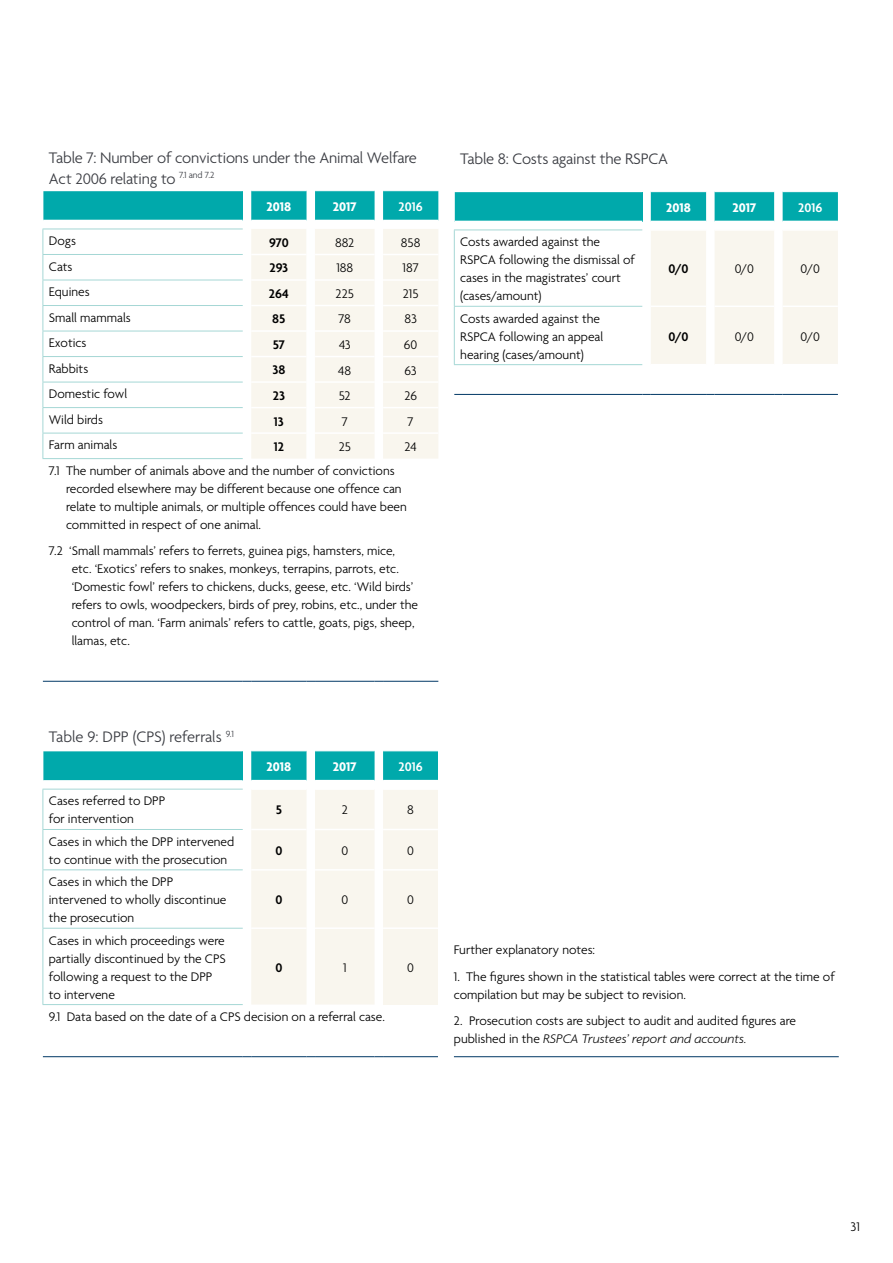
<style>
.page{position:relative;width:893px;height:1263px;background:#fff}
.page>*{position:absolute;margin:0;border:0;box-sizing:border-box;transform-origin:0 0}
.t1{font:300 16.5px/21px "Agenda";letter-spacing:-.01em;color:#393b41}
.t2{font:300 13.5px/18px "Agenda";color:#000}
.t3{font:600 13.5px "Agenda";color:#000}
.t4{font:700 13.5px "Agenda";color:#fff}
.t5{font:600 13.5px "Agenda";color:#fff}
.s1{font-style:italic}
</style>
<div class="page">
<div style="left:43px;top:751px;width:200px;height:30px;background:#00a9ab"></div>
<svg style="left:44px;top:870px;width:394px;height:135px"></svg>
<svg style="left:251px;top:790px;width:187px;height:214px;background:#f9f7ef"></svg>
<div style="left:383px;top:928px;width:55px;height:76px;background:#f9f6ee"></div>
<hr style="left:43px;top:751px;width:200px;height:1px;background:#fff">
<hr style="left:43px;top:751px;width:1px;height:30px;background:#fff">
<svg style="left:251px;top:751px;width:187px;height:29px;background:#1bb2b3"></svg>
<hr style="left:251px;top:829px;width:56px;height:1px;background:#fff">
<hr style="left:315px;top:829px;width:60px;height:1px;background:#fff">
<hr style="left:383px;top:829px;width:55px;height:1px;background:#fff">
<hr style="left:251px;top:869px;width:56px;height:1px;background:#fff">
<hr style="left:315px;top:869px;width:60px;height:1px;background:#fff">
<hr style="left:383px;top:869px;width:55px;height:1px;background:#fff">
<hr style="left:251px;top:927px;width:56px;height:2px;background:#fff">
<hr style="left:315px;top:927px;width:60px;height:2px;background:#fff">
<hr style="left:383px;top:927px;width:55px;height:2px;background:#fff">
<hr style="left:43px;top:780px;width:200px;height:1px;background:#fff">
<hr style="left:43px;top:1004px;width:200px;height:1px;background:#a5d7d5">
<hr style="left:43px;top:1056px;width:200px;height:1px;background:#003865">
<hr style="left:251px;top:1056px;width:56px;height:1px;background:#003865">
<hr style="left:315px;top:1056px;width:60px;height:1px;background:#003865">
<hr style="left:383px;top:1056px;width:55px;height:1px;background:#003865">
<hr style="left:43px;top:789px;width:1px;height:40px;background:#a5d7d5">
<hr style="left:43px;top:789px;width:200px;height:1px;background:#a5d7d5">
<hr style="left:43px;top:830px;width:1px;height:39px;background:#a5d7d5">
<hr style="left:43px;top:829px;width:200px;height:1px;background:#a5d7d5">
<hr style="left:43px;top:870px;width:1px;height:58px;background:#a5d7d5">
<hr style="left:43px;top:869px;width:200px;height:1px;background:#a5d7d5">
<hr style="left:43px;top:928px;width:1px;height:76px;background:#a5d7d5">
<hr style="left:43px;top:928px;width:200px;height:1px;background:#a5d7d5">
<div style="left:43px;top:191px;width:200px;height:29px;background:#00a9ab"></div>
<svg style="left:251px;top:191px;width:187px;height:29px;background:#1bb2b3"></svg>
<svg style="left:43px;top:279px;width:395px;height:402px"></svg>
<svg style="left:251px;top:229px;width:187px;height:230px"></svg>
<hr style="left:43px;top:681px;width:200px;height:1px;background:#003865">
<hr style="left:251px;top:681px;width:56px;height:1px;background:#003865">
<hr style="left:315px;top:681px;width:60px;height:1px;background:#003865">
<hr style="left:383px;top:681px;width:55px;height:1px;background:#003865">
<hr style="left:43px;top:229px;width:200px;height:1px;background:#a5d7d5">
<hr style="left:43px;top:254px;width:200px;height:1px;background:#a5d7d5">
<hr style="left:43px;top:280px;width:200px;height:1px;background:#a5d7d5">
<hr style="left:43px;top:305px;width:200px;height:1px;background:#a5d7d5">
<hr style="left:43px;top:331px;width:200px;height:1px;background:#a5d7d5">
<hr style="left:43px;top:356px;width:200px;height:1px;background:#a5d7d5">
<hr style="left:43px;top:382px;width:200px;height:1px;background:#a5d7d5">
<hr style="left:43px;top:407px;width:200px;height:1px;background:#a5d7d5">
<svg style="left:43px;top:191px;width:1px;height:267px"></svg>
<hr style="left:43px;top:433px;width:200px;height:1px;background:#a5d7d5">
<hr style="left:43px;top:458px;width:200px;height:1px;background:#a5d7d5">
<svg style="left:651px;top:192px;width:187px;height:29px;background:#1bb2b3"></svg>
<svg style="left:651px;top:231px;width:123px;height:133px;background:#f9f6ef"></svg>
<div style="left:783px;top:231px;width:55px;height:133px;background:#f9f6ee"></div>
<svg style="left:454px;top:192px;width:188px;height:114px"></svg>
<hr style="left:651px;top:306px;width:55px;height:1px;background:#fff">
<hr style="left:715px;top:306px;width:59px;height:1px;background:#fff">
<hr style="left:783px;top:306px;width:55px;height:1px;background:#fff">
<hr style="left:454px;top:221px;width:188px;height:1px;background:#fff">
<hr style="left:454px;top:394px;width:188px;height:1px;background:#003865">
<hr style="left:651px;top:394px;width:55px;height:1px;background:#003865">
<hr style="left:715px;top:394px;width:59px;height:1px;background:#003865">
<hr style="left:783px;top:394px;width:55px;height:1px;background:#003865">
<hr style="left:454px;top:230px;width:1px;height:76px;background:#a5d7d5">
<hr style="left:454px;top:230px;width:188px;height:1px;background:#a5d7d5">
<hr style="left:454px;top:307px;width:1px;height:57px;background:#a5d7d5">
<hr style="left:454px;top:306px;width:188px;height:1px;background:#a5d7d5">
<hr style="left:454px;top:364px;width:188px;height:1px;background:#a5d7d5">
<hr style="left:454px;top:1056px;width:385px;height:1px;background:#003865">
<p class="t1" style="left:49px;top:146px;width:370px">Table 7: Number of convictions under the Animal Welfare<br>Act 2006 relating to <sup>7.1</sup> <sup>and</sup> <sup>7.2</sup></p>
<p class="t4" style="left:267px;top:198px;width:26px">2018</p>
<p class="t4" style="left:333px;top:198px;width:25px">2017</p>
<p class="t5" style="left:399px;top:198px;width:26px">2016</p>
<p class="t2" style="left:49px;top:232px;width:29px">Dogs</p>
<p class="t3" style="left:269px;top:234px;width:21px">970</p>
<p class="t2" style="left:335px;top:233px;width:21px">882</p>
<p class="t2" style="left:401px;top:233px;width:21px">858</p>
<p class="t2" style="left:49px;top:257px;width:25px">Cats</p>
<p class="t3" style="left:270px;top:260px;width:20px">293</p>
<p class="t2" style="left:336px;top:259px;width:18px">188</p>
<p class="t2" style="left:403px;top:259px;width:18px">187</p>
<p class="t2" style="left:49px;top:283px;width:42px">Equines</p>
<p class="t3" style="left:269px;top:285px;width:21px">264</p>
<p class="t2" style="left:336px;top:284px;width:20px">225</p>
<p class="t2" style="left:403px;top:284px;width:17px">215</p>
<p class="t2" style="left:49px;top:308px;width:83px">Small mammals</p>
<p class="t3" style="left:272px;top:311px;width:15px">85</p>
<p class="t2" style="left:339px;top:310px;width:14px">78</p>
<p class="t2" style="left:404px;top:310px;width:14px">83</p>
<p class="t2" style="left:49px;top:334px;width:39px">Exotics</p>
<p class="t3" style="left:273px;top:336px;width:14px">57</p>
<p class="t2" style="left:339px;top:335px;width:13px">43</p>
<p class="t2" style="left:404px;top:335px;width:15px">60</p>
<p class="t2" style="left:49px;top:359px;width:41px">Rabbits</p>
<p class="t3" style="left:272px;top:362px;width:14px">38</p>
<p class="t2" style="left:338px;top:361px;width:15px">48</p>
<p class="t2" style="left:405px;top:361px;width:14px">63</p>
<p class="t2" style="left:49px;top:385px;width:80px">Domestic fowl</p>
<p class="t3" style="left:273px;top:387px;width:14px">23</p>
<p class="t2" style="left:339px;top:386px;width:13px">52</p>
<p class="t2" style="left:404px;top:386px;width:14px">26</p>
<p class="t2" style="left:49px;top:410px;width:56px">Wild birds</p>
<p class="t3" style="left:274px;top:413px;width:11px">13</p>
<p class="t2" style="left:342px;top:412px;width:8px">7</p>
<p class="t2" style="left:408px;top:412px;width:8px">7</p>
<p class="t2" style="left:49px;top:436px;width:70px">Farm animals</p>
<p class="t3" style="left:274px;top:438px;width:12px">12</p>
<p class="t2" style="left:339px;top:437px;width:14px">25</p>
<p class="t2" style="left:404px;top:437px;width:14px">24</p>
<p class="t2" style="left:66px;top:461px;width:342px;text-indent:-17px">7.1 The number of animals above and the number of convictions recorded elsewhere may be different because one offence can relate to multiple animals, or multiple offences could have been committed in respect of one animal.</p>
<p class="t2" style="left:72px;top:542px;width:348px;text-indent:-23px">7.2 ‘Small mammals’ refers to ferrets, guinea pigs, hamsters, mice, etc. ‘Exotics’ refers to snakes, monkeys, terrapins, parrots, etc. ‘Domestic fowl’ refers to chickens, ducks, geese, etc. ‘Wild birds’ refers to owls, woodpeckers, birds of prey, robins, etc., under the control of man. ‘Farm animals’ refers to cattle, goats, pigs, sheep, llamas, etc.</p>
<p class="t1" style="left:460px;top:147px;width:209px">Table 8: Costs against the RSPCA</p>
<p class="t4" style="left:666px;top:199px;width:26px">2018</p>
<p class="t4" style="left:732px;top:199px;width:25px">2017</p>
<p class="t5" style="left:798px;top:199px;width:26px">2016</p>
<p class="t2" style="left:460px;top:233px;width:176px">Costs awarded against the<br>RSPCA following the dismissal of cases in the magistrates’ court (cases/amount)</p>
<p class="t3" style="left:668px;top:261px;width:21px">0/0</p>
<p class="t2" style="left:735px;top:260px;width:21px">0/0</p>
<p class="t2" style="left:801px;top:260px;width:21px">0/0</p>
<p class="t2" style="left:460px;top:309px;width:144px">Costs awarded against the<br>RSPCA following an appeal hearing (cases/amount)</p>
<p class="t3" style="left:668px;top:328px;width:21px">0/0</p>
<p class="t2" style="left:735px;top:327px;width:21px">0/0</p>
<p class="t2" style="left:801px;top:327px;width:21px">0/0</p>
<p class="t1" style="left:49px;top:726px;width:187px">Table 9: DPP (CPS) referrals <sup>9.1</sup></p>
<p class="t4" style="left:267px;top:758px;width:26px">2018</p>
<p class="t4" style="left:333px;top:758px;width:25px">2017</p>
<p class="t5" style="left:398px;top:758px;width:26px">2016</p>
<p class="t2" style="left:49px;top:792px;width:118px">Cases referred to DPP for intervention</p>
<p class="t3" style="left:276px;top:802px;width:8px">5</p>
<p class="t2" style="left:342px;top:801px;width:8px">2</p>
<p class="t2" style="left:407px;top:801px;width:8px">8</p>
<p class="t2" style="left:49px;top:832px;width:187px">Cases in which the DPP intervened to continue with the prosecution</p>
<p class="t3" style="left:275px;top:842px;width:9px">0</p>
<p class="t2" style="left:341px;top:841px;width:8px">0</p>
<p class="t2" style="left:407px;top:841px;width:8px">0</p>
<p class="t2" style="left:49px;top:873px;width:179px">Cases in which the DPP intervened to wholly discontinue the prosecution</p>
<p class="t3" style="left:275px;top:891px;width:9px">0</p>
<p class="t2" style="left:341px;top:891px;width:8px">0</p>
<p class="t2" style="left:407px;top:891px;width:8px">0</p>
<p class="t2" style="left:49px;top:931px;width:178px">Cases in which proceedings were partially discontinued by the CPS following a request to the DPP to intervene</p>
<p class="t3" style="left:275px;top:959px;width:9px">0</p>
<p class="t2" style="left:343px;top:958px;width:5px">1</p>
<p class="t2" style="left:407px;top:958px;width:8px">0</p>
<p class="t2" style="left:49px;top:1007px;width:338px">9.1 Data based on the date of a CPS decision on a referral case.</p>
<p class="t2" style="left:454px;top:941px;width:143px">Further explanatory notes:</p>
<p class="t2" style="left:454px;top:967px;width:382px">1. The figures shown in the statistical tables were correct at the time of compilation but may be subject to revision.</p>
<p class="t2" style="left:454px;top:1012px;width:344px">2. Prosecution costs are subject to audit and audited figures are published in the <span class="s1">RSPCA Trustees’ report and accounts.</span></p>
<p class="t2" style="left:850px;top:1217px;width:11px">31</p>
</div>
